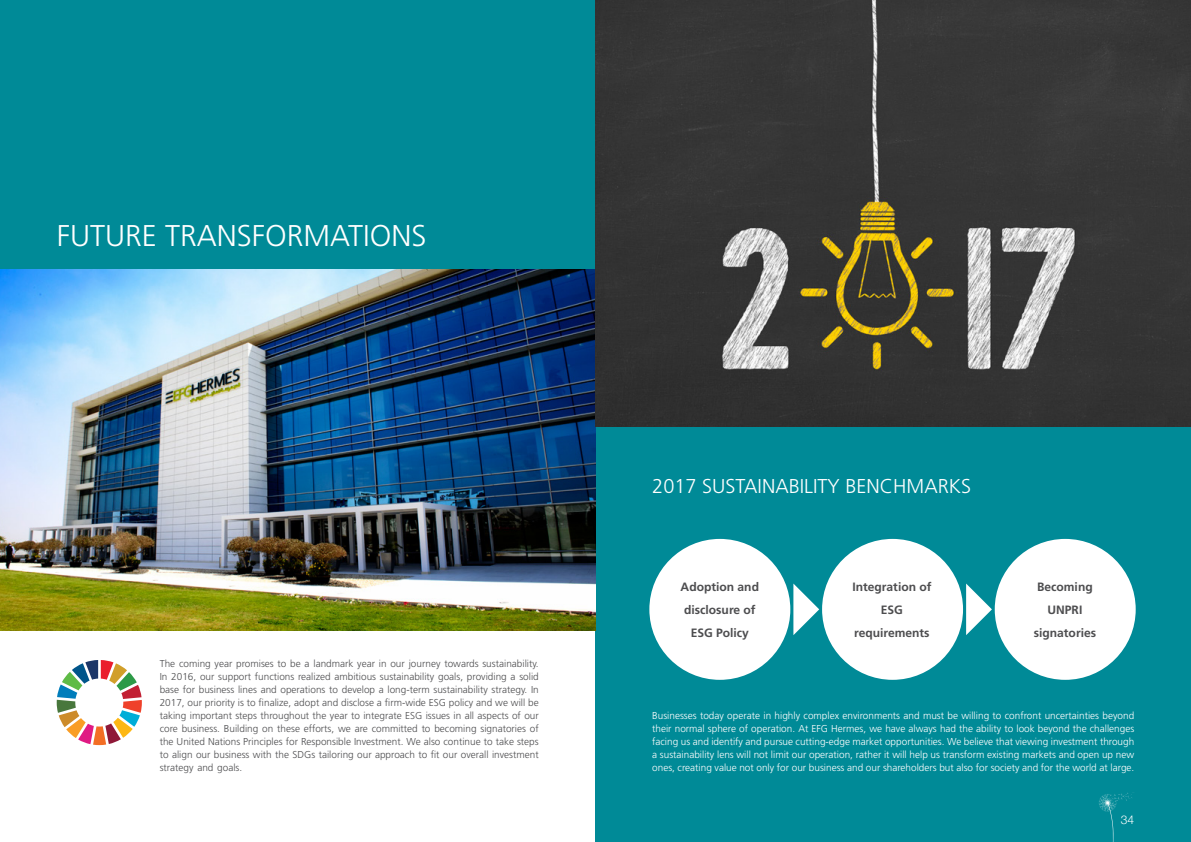
<style>
.page{position:relative;width:1191px;height:842px;background:#fff}
.page>*{position:absolute;margin:0;border:0;box-sizing:border-box;transform-origin:0 0}
.t1{font:300 30px "Frutiger LT Std";color:#fff}
.t2{font:300 20px "Frutiger LT Std";color:#fff}
.t3{font:700 12.1px/22.8px "Frutiger LT Std";color:#4d4d4f;text-align:center}
.t4{font:300 12px "Helvetica Neue";color:#fff}
.t5{font:300 10px/13px "Frutiger LT Std";color:#4d4d4f;text-align:justify}
.t6{font:300 10px/13px "Frutiger LT Std";color:#fff;text-align:justify}
</style>
<div class="page">
<div style="left:0;top:0;width:595px;height:284px;background:#008a97"></div>
<div style="left:595px;top:0;width:596px;height:842px;background:#008a97"></div>
<img style="left:0;top:269px;width:595px;height:362px">
<svg style="left:57px;top:660px;width:85px;height:85px"></svg>
<img style="left:595px;top:0;width:596px;height:427px">
<svg style="left:793px;top:583px;width:26px;height:52px"></svg>
<svg style="left:966px;top:583px;width:26px;height:52px"></svg>
<div style="left:649px;top:539px;width:141px;height:141px;background:#fff;border-radius:50%"></div>
<div style="left:822px;top:539px;width:141px;height:141px;background:#fff;border-radius:50%"></div>
<div style="left:994px;top:539px;width:141px;height:141px;background:#fff;border-radius:50%"></div>
<svg style="left:1099px;top:792px;width:35px;height:50px"></svg>
<h1 class="t1" style="left:57px;top:219px;width:371px">FUTURE TRANSFORMATIONS</h1>
<p class="t5" style="left:160px;top:657px;width:380px">The coming year promises to be a landmark year in our journey towards sustainability.<br>In 2016, our support functions realized ambitious sustainability goals, providing a solid base for business lines and operations to develop a long-term sustainability strategy. In 2017, our priority is to finalize, adopt and disclose a firm-wide ESG policy and we will be taking important steps throughout the year to integrate ESG issues in all aspects of our core business. Building on these efforts, we are committed to becoming signatories of the United Nations Principles for Responsible Investment. We also continue to take steps to align our business with the SDGs tailoring our approach to fit our overall investment strategy and goals.</p>
<h2 class="t2" style="left:652px;top:474px;width:320px">2017 SUSTAINABILITY BENCHMARKS</h2>
<p class="t3" style="left:680px;top:575px;width:80px">Adoption and disclosure of<br>ESG Policy</p>
<p class="t3" style="left:852px;top:575px;width:81px">Integration of<br>ESG requirements</p>
<p class="t3" style="left:1033px;top:575px;width:64px">Becoming<br>UNPRI signatories</p>
<p class="t6" style="left:652px;top:709px;width:483px">Businesses today operate in highly complex environments and must be willing to confront uncertainties beyond their normal sphere of operation. At EFG Hermes, we have always had the ability to look beyond the challenges facing us and identify and pursue cutting-edge market opportunities. We believe that viewing investment through a sustainability lens will not limit our operation, rather it will help us transform existing markets and open up new ones, creating value not only for our business and our shareholders but also for society and for the world at large.</p>
<p class="t4" style="left:1121px;top:810px;width:15px">34</p>
</div>
